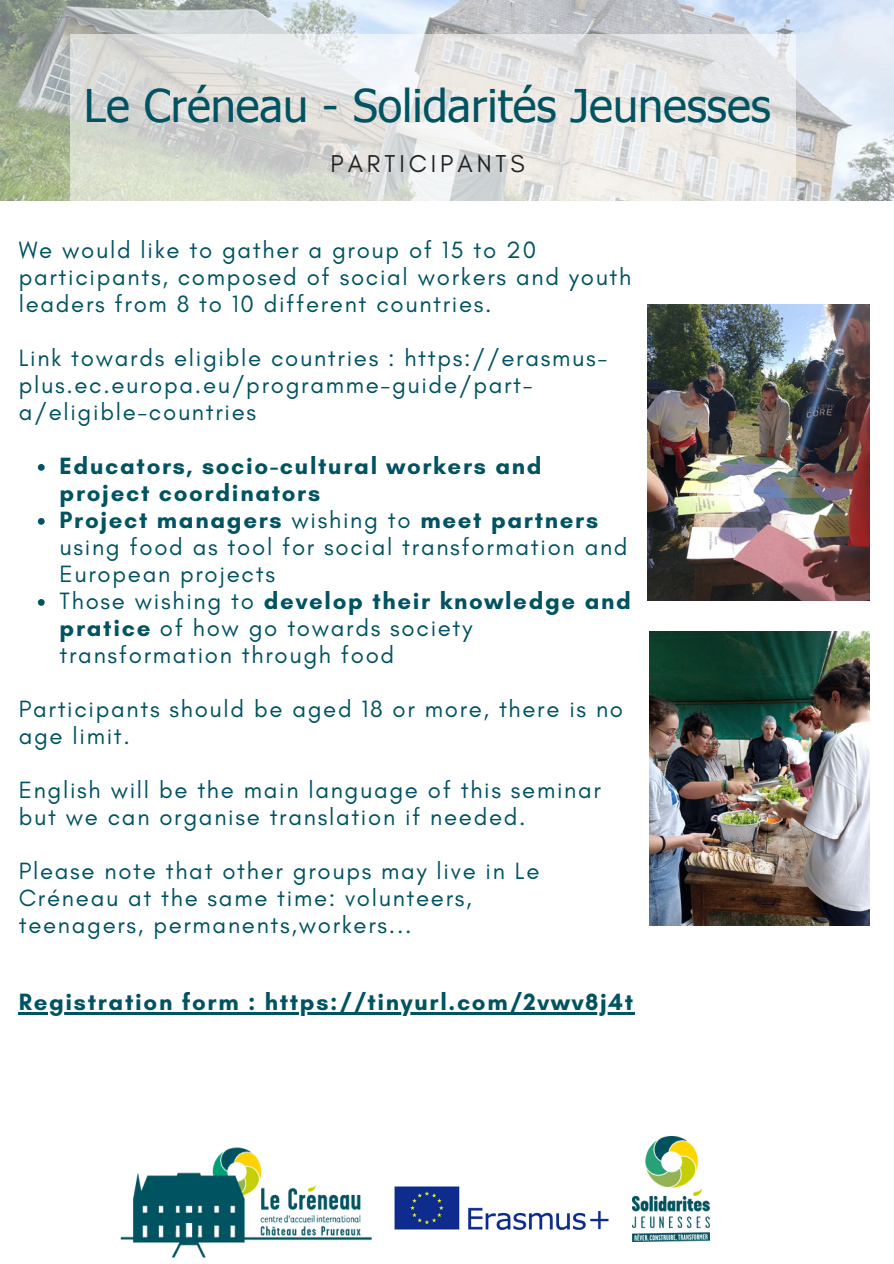
<style>
.page{position:relative;width:894px;height:1264px;background:#fff}
.page>*{position:absolute;margin:0;border:0;box-sizing:border-box;transform-origin:0 0}
.t1{font:45px "Zawgyi One";color:#005361}
.t2{font:24.75px "Glacial Indifference";letter-spacing:.16em;color:#222}
.t3{font:24px/27px "Glacial Indifference";letter-spacing:.07em;color:#005361}
.t4{font:700 24px/27px "Glacial Indifference";letter-spacing:.07em;color:#005361}
.s1{font-weight:700}
</style>
<div class="page">
<img style="left:0;top:0;width:893px;height:201px">
<svg style="left:70px;top:34px;width:724px;height:167px;background:#e1e2df"></svg>
<img style="left:120px;top:1147px;width:252px;height:111px">
<img style="left:394px;top:1186px;width:215px;height:44px">
<img style="left:632px;top:1136px;width:76px;height:105px">
<img style="left:647px;top:304px;width:222px;height:296px">
<img style="left:649px;top:631px;width:220px;height:294px">
<svg style="left:38px;top:464px;width:7px;height:7px"></svg>
<svg style="left:38px;top:518px;width:7px;height:7px"></svg>
<svg style="left:38px;top:599px;width:7px;height:7px"></svg>
<hr style="left:19px;top:1012px;width:615px;height:2px;background:#005361">
<h3 class="t1" style="left:84px;top:77px;width:688px">Le Créneau - Solidarités Jeunesses</h3>
<p class="t2" style="left:330px;top:148px;width:196px">PARTICIPANTS</p>
<p class="t3" style="left:19px;top:236px;width:614px">We would like to gather a group of 15 to 20 participants, composed of social workers and youth leaders from 8 to 10 different countries.</p>
<p class="t3" style="left:19px;top:344px;width:589px">Link towards eligible countries : https://erasmus&shy;plus.ec.europa.eu/programme-guide/part&shy;a/eligible-countries</p>
<p class="t4" style="left:60px;top:452px;width:483px">Educators, socio-cultural workers and project coordinators</p>
<p class="t3" style="left:60px;top:506px;width:569px"><span class="s1">Project managers</span> wishing to <span class="s1">meet partners </span>using food as tool for social transformation and<br>European projects</p>
<p class="t3" style="left:60px;top:587px;width:572px">Those wishing to <span class="s1">develop their knowledge and pratice</span> of how go towards society transformation through food</p>
<p class="t3" style="left:19px;top:695px;width:605px">Participants should be aged 18 or more, there is no age limit.</p>
<p class="t3" style="left:19px;top:776px;width:583px">English will be the main language of this seminar but we can organise translation if needed.</p>
<p class="t3" style="left:19px;top:857px;width:522px">Please note that other groups may live in Le<br>Créneau at the same time: volunteers,</p>
<p class="t3" style="left:19px;top:911px;width:394px">teenagers, permanents,workers...</p>
<p class="t4" style="left:19px;top:988px;width:615px">Registration form : https://tinyurl.com/2vwv8j4t</p>
</div>
